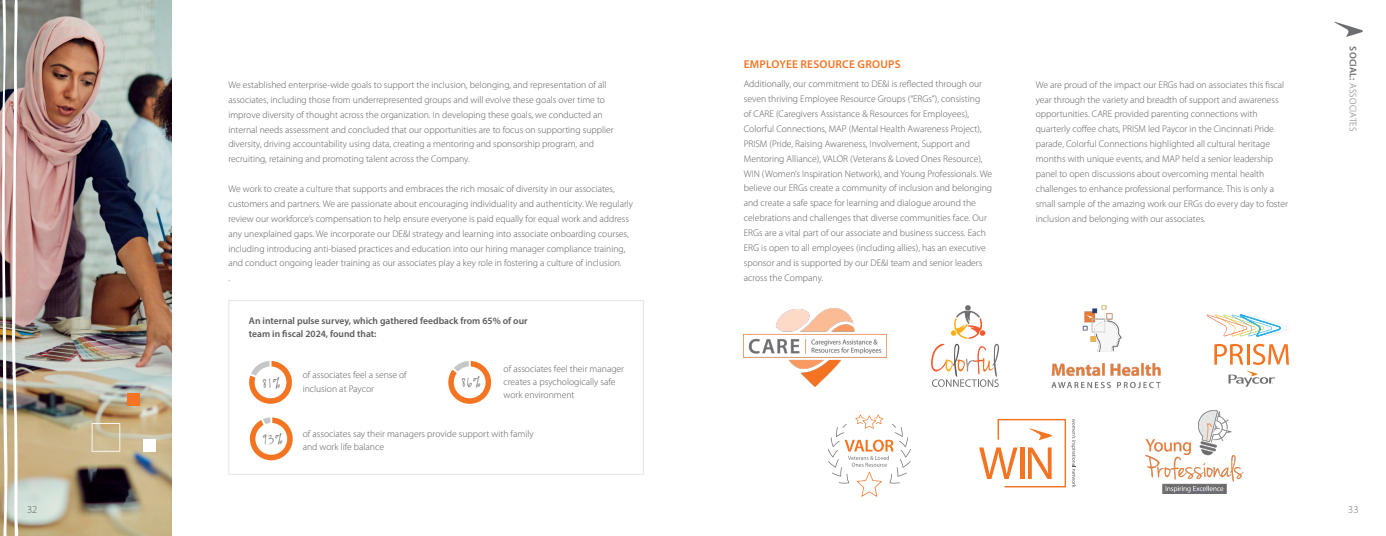
<style>
.page{position:relative;width:1386px;height:536px;background:#fff}
.page>*{position:absolute;margin:0;border:0;box-sizing:border-box;transform-origin:0 0}
.t1{font:15.75px "Jenna Sue Pro";color:#58595b}
.t2{font:600 11.38px "Myriad Pro";letter-spacing:.02em;color:#f47422}
.t3{font:300 10.5px "Myriad Pro";color:#6d6e71}
.t4{font:300 10.5px "Myriad Pro";color:#58595b}
.t5{font:300 9.62px/14.9px "Myriad Pro";color:#58595b}
.t6{font:600 9.62px/13.1px "Myriad Pro";color:#58595b}
.t7{font:300 9.62px "Myriad Pro";letter-spacing:.02em;color:#6d6e71}
.s1{font-weight:600}
</style>
<div class="page">
<div style="left:228px;top:300px;width:416px;height:174px;border:1px solid #e4e5e6"></div>
<img style="left:0;top:0;width:171px;height:535px">
<svg style="left:250px;top:417px;width:43px;height:43px"></svg>
<svg style="left:1334px;top:22px;width:29px;height:15px"></svg>
<svg style="left:931px;top:305px;width:68px;height:82px"></svg>
<svg style="left:1207px;top:314px;width:82px;height:23px"></svg>
<svg style="left:1214px;top:343px;width:75px;height:43px"></svg>
<svg style="left:979px;top:419px;width:97px;height:68px"></svg>
<svg style="left:828px;top:414px;width:83px;height:82px"></svg>
<img style="left:744px;top:309px;width:142px;height:77px">
<svg style="left:448px;top:361px;width:43px;height:42px"></svg>
<svg style="left:249px;top:361px;width:43px;height:42px"></svg>
<svg style="left:92px;top:423px;width:28px;height:28px"></svg>
<div style="left:143px;top:439px;width:13px;height:12px;background:#fff"></div>
<div style="left:127px;top:393px;width:12px;height:12px;background:#f47422"></div>
<img style="left:2px;top:0;width:16px;height:536px">
<img style="left:1145px;top:410px;width:98px;height:83px">
<img style="left:1051px;top:305px;width:110px;height:84px">
<p class="t4" style="left:27px;top:502px;width:12px">32</p>
<p class="t5" style="left:228px;top:77px;width:387px">We established enterprise-wide goals to support the inclusion, belonging, and representation of all associates, including those from underrepresented groups and will evolve these goals over time to improve diversity of thought across the organization. In developing these goals, we conducted an internal needs assessment and concluded that our opportunities are to focus on supporting supplier diversity, driving accountability using data, creating a mentoring and sponsorship program, and recruiting, retaining and promoting talent across the Company.</p>
<p class="t5" style="left:228px;top:181px;width:406px">We work to create a culture that supports and embraces the rich mosaic of diversity in our associates, customers and partners. We are passionate about encouraging individuality and authenticity. We regularly review our workforce’s compensation to help ensure everyone is paid equally for equal work and address any unexplained gaps. We incorporate our DE&amp;I strategy and learning into associate onboarding courses, including introducing anti-biased practices and education into our hiring manager compliance training, and conduct ongoing leader training as our associates play a key role in fostering a culture of inclusion.<br>.</p>
<p class="t6" style="left:249px;top:313px;width:280px">An internal pulse survey, which gathered feedback from 65% of our team in fiscal 2024, found that:</p>
<h1 class="t1" style="left:263px;top:374px;width:20px">81%</h1>
<h1 class="t1" style="left:262px;top:430px;width:22px">93%</h1>
<p class="t5" style="left:303px;top:368px;width:106px;line-height:13.1px">of associates feel a sense of inclusion at Paycor</p>
<h1 class="t1" style="left:462px;top:373px;width:21px">86%</h1>
<p class="t5" style="left:504px;top:361px;width:122px;line-height:13.1px">of associates feel their manager creates a psychologically safe work environment</p>
<p class="t5" style="left:303px;top:426px;width:232px;line-height:13.1px">of associates say their managers provide support with family and work life balance</p>
<p class="t2" style="left:744px;top:57px;width:158px">EMPLOYEE RESOURCE GROUPS</p>
<p class="t5" style="left:744px;top:76px;width:250px">Additionally, our commitment to DE&amp;I is reflected through our seven thriving Employee Resource Groups (“ERGs”), consisting<br>of CARE (Caregivers Assistance &amp; Resources for Employees), Colorful Connections, MAP (Mental Health Awareness Project), PRISM (Pride, Raising Awareness, Involvement, Support and Mentoring Alliance), VALOR (Veterans &amp; Loved Ones Resource), WIN (Women’s Inspiration Network), and Young Professionals. We believe our ERGs create a community of inclusion and belonging and create a safe space for learning and dialogue around the celebrations and challenges that diverse communities face. Our ERGs are a vital part of our associate and business success. Each ERG is open to all employees (including allies), has an executive sponsor and is supported by our DE&amp;I team and senior leaders across the Company.</p>
<p class="t5" style="left:1036px;top:77px;width:254px">We are proud of the impact our ERGs had on associates this fiscal year through the variety and breadth of support and awareness opportunities. CARE provided parenting connections with quarterly coffee chats, PRISM led Paycor in the Cincinnati Pride parade, Colorful Connections highlighted all cultural heritage months with unique events, and MAP held a senior leadership panel to open discussions about overcoming mental health challenges to enhance professional performance. This is only a small sample of the amazing work our ERGs do every day to foster inclusion and belonging with our associates.</p>
<p class="t7" style="left:1359px;top:46px;width:86px;rotate:90deg"><span class="s1">SOCIAL:</span> ASSOCIATES</p>
<p class="t3" style="left:1348px;top:502px;width:12px">33</p>
</div>
